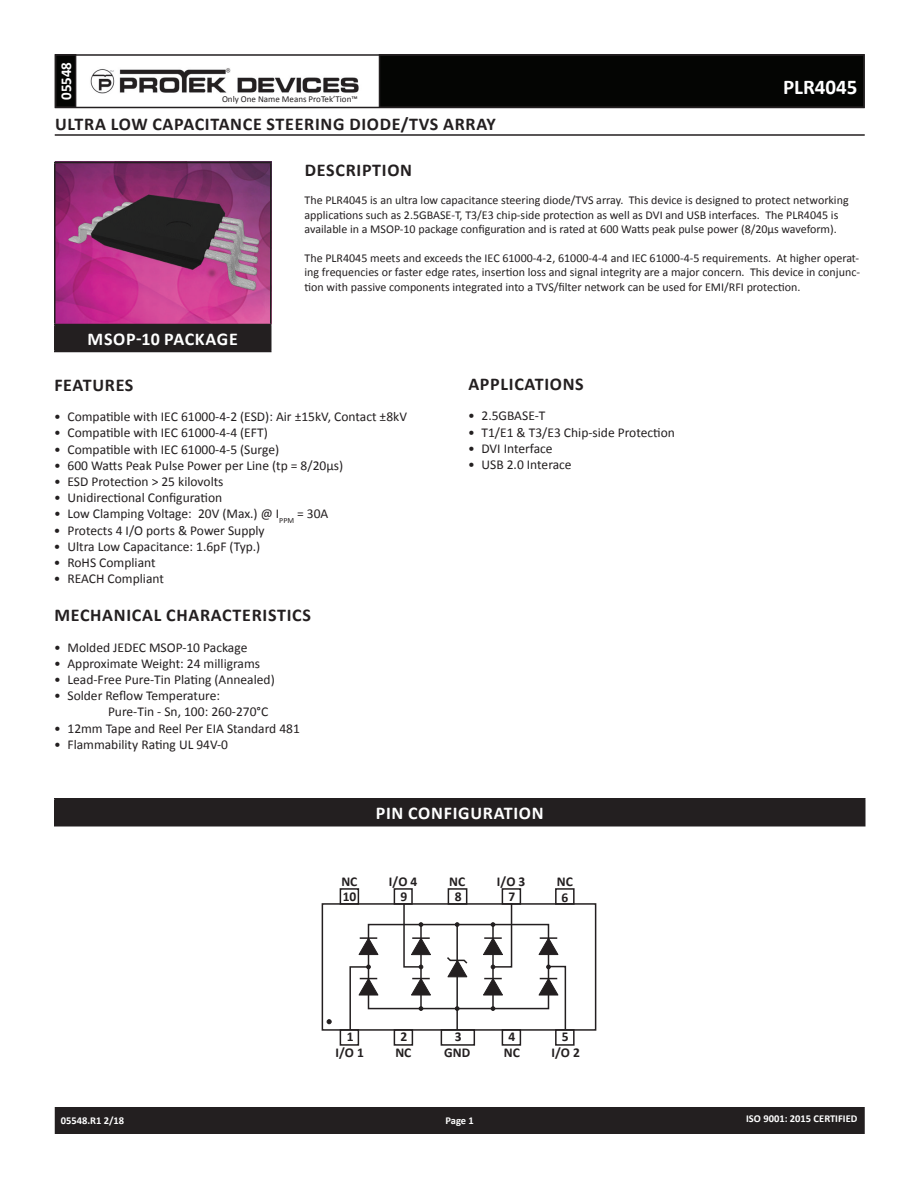
<style>
.page{position:relative;width:918px;height:1188px;background:#fff}
.page>*{position:absolute;margin:0;border:0;box-sizing:border-box;transform-origin:0 0}
.t1{font:700 21px "Calibri";color:#fff}
.t2{font:700 18px "Calibri";letter-spacing:.04em;color:#231f20}
.t3{font:700 18px "Calibri";letter-spacing:.04em;color:#fff}
.t4{font:700 15px "Calibri";color:#fff}
.t5{font:13.5px/16.2px "Calibri";color:#231f20}
.t6{font:700 13.5px "Calibri";color:#231f20}
.t7{font:12px/14.4px "Calibri";color:#231f20}
.t8{font:700 10.5px "Calibri";color:#fff}
.t9{font:9px "Calibri";color:#231f20}
</style>
<div class="page">
<div style="left:56px;top:1108px;width:808px;height:25px;background:#231f20"></div>
<div style="left:55px;top:1107px;width:810px;height:27px;border:2px solid #231f20"></div>
<div style="left:56px;top:55px;width:20px;height:52px;background:#040503"></div>
<div style="left:55px;top:54px;width:21px;height:54px;border:2px solid #231f20"></div>
<div style="left:380px;top:55px;width:484px;height:52px;background:#040503"></div>
<div style="left:55px;top:54px;width:810px;height:54px;border:2px solid #231f20"></div>
<img style="left:90px;top:68px;width:269px;height:26px">
<hr style="left:55px;top:134px;width:810px;height:2px;background:#231f20">
<div style="left:55px;top:799px;width:810px;height:27px;background:#231f20"></div>
<hr style="left:54px;top:798px;width:812px;height:2px;background:#231f20">
<hr style="left:54px;top:800px;width:2px;height:25px;background:#231f20">
<hr style="left:864px;top:800px;width:2px;height:25px;background:#231f20">
<hr style="left:54px;top:825px;width:812px;height:1px;background:#231f20">
<svg style="left:327px;top:1019px;width:5px;height:5px"></svg>
<div style="left:322px;top:903px;width:274px;height:128px;border:2px solid #231f20"></div>
<div style="left:340px;top:1029px;width:19px;height:17px;border:2px solid #231f20"></div>
<div style="left:394px;top:1029px;width:19px;height:17px;border:2px solid #231f20"></div>
<div style="left:441px;top:1029px;width:34px;height:17px;border:2px solid #231f20"></div>
<div style="left:502px;top:1029px;width:19px;height:17px;border:2px solid #231f20"></div>
<div style="left:502px;top:888px;width:19px;height:17px;border:2px solid #231f20"></div>
<div style="left:448px;top:888px;width:19px;height:17px;border:2px solid #231f20"></div>
<div style="left:394px;top:888px;width:19px;height:17px;border:2px solid #231f20"></div>
<div style="left:340px;top:888px;width:19px;height:17px;border:2px solid #231f20"></div>
<svg style="left:447px;top:957px;width:21px;height:20px"></svg>
<hr style="left:456px;top:925px;width:2px;height:105px;background:#231f20">
<svg style="left:538px;top:937px;width:21px;height:18px"></svg>
<svg style="left:358px;top:937px;width:21px;height:18px"></svg>
<svg style="left:411px;top:978px;width:20px;height:18px"></svg>
<svg style="left:483px;top:978px;width:20px;height:18px"></svg>
<hr style="left:420px;top:925px;width:2px;height:84px;background:#231f20">
<hr style="left:492px;top:925px;width:2px;height:84px;background:#231f20">
<div style="left:555px;top:1029px;width:20px;height:17px;border:2px solid #231f20"></div>
<div style="left:555px;top:888px;width:20px;height:17px;border:2px solid #231f20"></div>
<svg style="left:349px;top:965px;width:30px;height:66px"></svg>
<svg style="left:403px;top:902px;width:28px;height:67px"></svg>
<svg style="left:483px;top:902px;width:30px;height:67px"></svg>
<svg style="left:538px;top:965px;width:29px;height:66px"></svg>
<div style="left:368px;top:924px;width:181px;height:85px;border:2px solid #231f20"></div>
<img style="left:56px;top:163px;width:214px;height:161px">
<div style="left:55px;top:325px;width:216px;height:27px;background:#231f20"></div>
<hr style="left:54px;top:162px;width:218px;height:1px;background:#231f20">
<hr style="left:54px;top:163px;width:2px;height:161px;background:#231f20">
<hr style="left:270px;top:163px;width:2px;height:161px;background:#231f20">
<hr style="left:54px;top:324px;width:218px;height:1px;background:#231f20">
<hr style="left:54px;top:325px;width:2px;height:26px;background:#231f20">
<hr style="left:270px;top:325px;width:2px;height:26px;background:#231f20">
<hr style="left:54px;top:351px;width:218px;height:1px;background:#231f20">
<p class="t4" style="left:56px;top:100px;width:40px;rotate:-90deg">05548</p>
<p class="t9" style="left:222px;top:93px;width:137px">Only One Name Means ProTek’Tion™</p>
<h2 class="t2" style="left:55px;top:112px;width:442px">ULTRA LOW CAPACITANCE STEERING DIODE/TVS ARRAY</h2>
<h1 class="t1" style="left:783px;top:74px;width:76px">PLR4045</h1>
<h2 class="t3" style="left:88px;top:327px;width:152px">MSOP-10 PACKAGE</h2>
<h2 class="t2" style="left:305px;top:158px;width:109px">DESCRIPTION</h2>
<p class="t7" style="left:305px;top:193px;width:546px">The PLR4045 is an ultra low capacitance steering diode/TVS array. This device is designed to protect networking applications such as 2.5GBASE-T, T3/E3 chip-side protection as well as DVI and USB interfaces. The PLR4045 is available in a MSOP-10 package configuration and is rated at 600 Watts peak pulse power (8/20µs waveform).</p>
<p class="t7" style="left:305px;top:251px;width:557px;text-align:justify">The PLR4045 meets and exceeds the IEC 61000-4-2, 61000-4-4 and IEC 61000-4-5 requirements. At higher operat&shy;ing frequencies or faster edge rates, insertion loss and signal integrity are a major concern. This device in conjunc&shy;tion with passive components integrated into a TVS/filter network can be used for EMI/RFI protection.</p>
<h2 class="t2" style="left:54px;top:373px;width:81px">FEATURES</h2>
<p class="t5" style="left:54px;top:409px;width:355px">• Compatible with IEC 61000-4-2 (ESD): Air ±15kV, Contact ±8kV</p>
<p class="t5" style="left:54px;top:425px;width:215px">• Compatible with IEC 61000-4-4 (EFT)</p>
<p class="t5" style="left:54px;top:441px;width:227px">• Compatible with IEC 61000-4-5 (Surge)</p>
<p class="t5" style="left:54px;top:457px;width:291px">• 600 Watts Peak Pulse Power per Line (tp = 8/20µs)</p>
<p class="t5" style="left:54px;top:473px;width:171px">• ESD Protection &gt; 25 kilovolts</p>
<p class="t5" style="left:54px;top:490px;width:170px">• Unidirectional Configuration</p>
<p class="t5" style="left:54px;top:506px;width:276px">• Low Clamping Voltage: 20V (Max.) @ I<sub>PPM</sub> = 30A</p>
<p class="t5" style="left:54px;top:522px;width:212px">• Protects 4 I/O ports &amp; Power Supply</p>
<p class="t5" style="left:54px;top:538px;width:208px">• Ultra Low Capacitance: 1.6pF (Typ.)</p>
<p class="t5" style="left:54px;top:554px;width:103px">• RoHS Compliant</p>
<p class="t5" style="left:54px;top:571px;width:111px">• REACH Compliant</p>
<h2 class="t2" style="left:54px;top:603px;width:258px">MECHANICAL CHARACTERISTICS</h2>
<p class="t5" style="left:54px;top:639px;width:195px">• Molded JEDEC MSOP-10 Package</p>
<p class="t5" style="left:54px;top:655px;width:208px">• Approximate Weight: 24 milligrams</p>
<p class="t5" style="left:54px;top:671px;width:222px">• Lead-Free Pure-Tin Plating (Annealed)</p>
<p class="t5" style="left:108px;top:688px;width:162px;text-indent:-54px">• Solder Reflow Temperature:<br>Pure-Tin - Sn, 100: 260-270°C</p>
<p class="t5" style="left:54px;top:720px;width:247px">• 12mm Tape and Reel Per EIA Standard 481</p>
<p class="t5" style="left:54px;top:736px;width:176px">• Flammability Rating UL 94V-0</p>
<h2 class="t2" style="left:468px;top:372px;width:117px">APPLICATIONS</h2>
<p class="t5" style="left:468px;top:408px;width:79px">• 2.5GBASE-T</p>
<p class="t5" style="left:468px;top:424px;width:208px">• T1/E1 &amp; T3/E3 Chip-side Protection</p>
<p class="t5" style="left:468px;top:440px;width:86px">• DVI Interface</p>
<p class="t5" style="left:468px;top:457px;width:105px">• USB 2.0 Interace</p>
<h2 class="t3" style="left:376px;top:802px;width:169px">PIN CONFIGURATION</h2>
<p class="t6" style="left:341px;top:873px;width:18px">NC</p>
<p class="t6" style="left:389px;top:873px;width:30px">I/O 4</p>
<p class="t6" style="left:449px;top:873px;width:18px">NC</p>
<p class="t6" style="left:497px;top:873px;width:30px">I/O 3</p>
<p class="t6" style="left:557px;top:873px;width:18px">NC</p>
<p class="t6" style="left:343px;top:888px;width:15px">10</p>
<p class="t6" style="left:401px;top:888px;width:8px">9</p>
<p class="t6" style="left:455px;top:888px;width:8px">8</p>
<p class="t6" style="left:509px;top:888px;width:8px">7</p>
<p class="t6" style="left:561px;top:888px;width:8px">6</p>
<p class="t6" style="left:347px;top:1028px;width:8px">1</p>
<p class="t6" style="left:401px;top:1028px;width:8px">2</p>
<p class="t6" style="left:508px;top:1028px;width:8px">4</p>
<p class="t6" style="left:455px;top:1028px;width:8px">3</p>
<p class="t6" style="left:562px;top:1028px;width:8px">5</p>
<p class="t6" style="left:336px;top:1044px;width:30px">I/O 1</p>
<p class="t6" style="left:395px;top:1044px;width:18px">NC</p>
<p class="t6" style="left:444px;top:1044px;width:28px">GND</p>
<p class="t6" style="left:504px;top:1044px;width:18px">NC</p>
<p class="t6" style="left:552px;top:1044px;width:30px">I/O 2</p>
<p class="t8" style="left:61px;top:1114px;width:65px">05548.R1 2/18</p>
<p class="t8" style="left:446px;top:1114px;width:30px">Page 1</p>
<p class="t8" style="left:746px;top:1112px;width:113px">ISO 9001: 2015 CERTIFIED</p>
</div>
